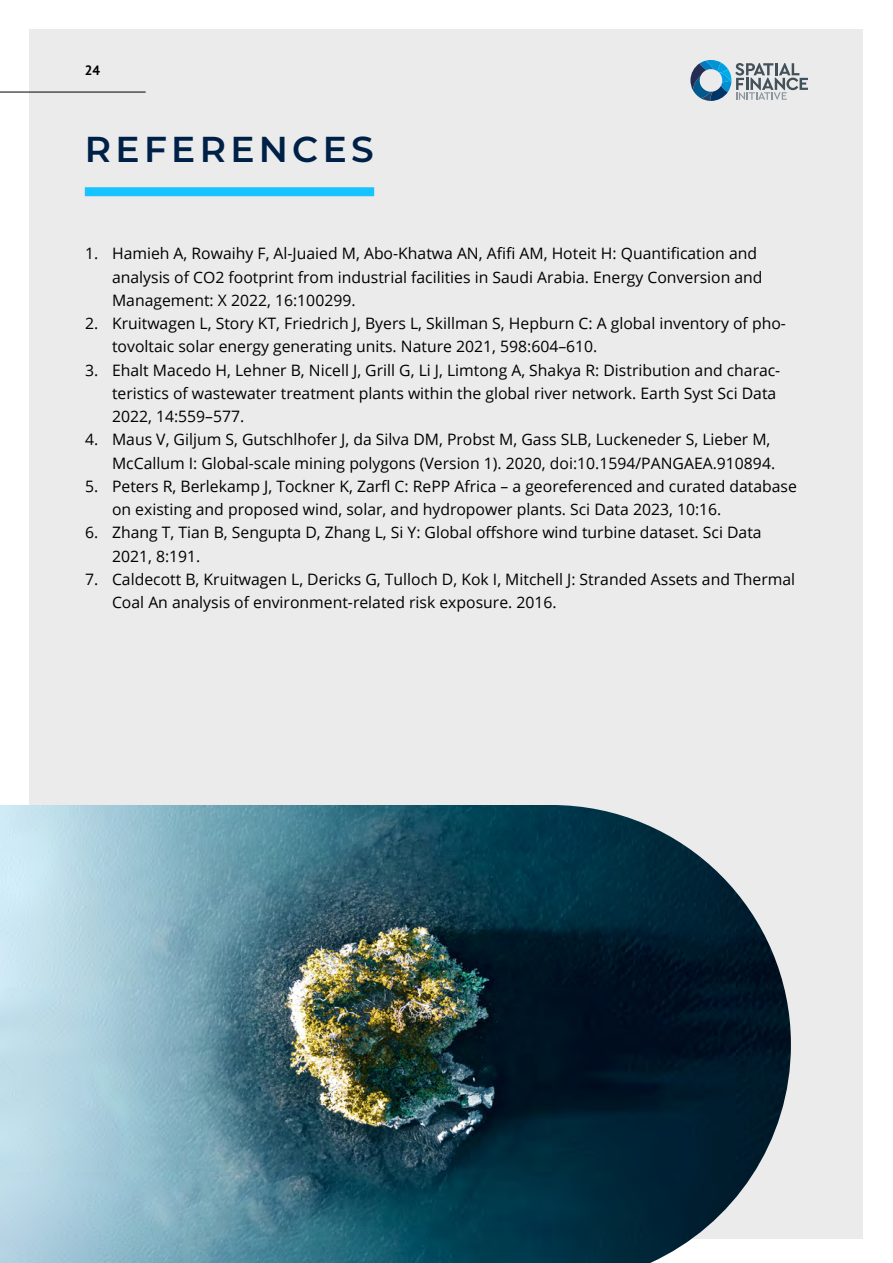
<style>
.page{position:relative;width:893px;height:1263px;background:#fff}
.page>*{position:absolute;margin:0;border:0;box-sizing:border-box;transform-origin:0 0}
.t1{font:600 36px "Montserrat";letter-spacing:.12em;color:#002147}
.t2{font:15.75px/23.2px "Open Sans";color:#000}
.t3{font:700 13.5px "PT Sans";color:#000}
</style>
<div class="page">
<div style="left:30px;top:30px;width:833px;height:1209px;background:#ebebeb"></div>
<hr style="left:0;top:92px;width:146px;height:1px;background:#000">
<img style="left:0;top:805px;width:791px;height:458px">
<svg style="left:690px;top:60px;width:118px;height:41px"></svg>
<div style="left:85px;top:187px;width:289px;height:9px;background:#18c4ff"></div>
<p class="t3" style="left:85px;top:61px;width:17px">24</p>
<h1 class="t1" style="left:85px;top:124px;width:290px">REFERENCES</h1>
<p class="t2" style="left:112px;top:242px;width:652px;text-indent:-27px">1. Hamieh A, Rowaihy F, Al-Juaied M, Abo-Khatwa AN, Afifi AM, Hoteit H: Quantification and analysis of CO2 footprint from industrial facilities in Saudi Arabia. Energy Conversion and<br>Management: X 2022, 16:100299.</p>
<p class="t2" style="left:112px;top:311px;width:675px;text-indent:-27px">2. Kruitwagen L, Story KT, Friedrich J, Byers L, Skillman S, Hepburn C: A global inventory of pho&shy;tovoltaic solar energy generating units. Nature 2021, 598:604–610.</p>
<p class="t2" style="left:112px;top:358px;width:670px;text-indent:-27px">3. Ehalt Macedo H, Lehner B, Nicell J, Grill G, Li J, Limtong A, Shakya R: Distribution and charac&shy;teristics of wastewater treatment plants within the global river network. Earth Syst Sci Data<br>2022, 14:559–577.</p>
<p class="t2" style="left:112px;top:428px;width:665px;text-indent:-27px">4. Maus V, Giljum S, Gutschlhofer J, da Silva DM, Probst M, Gass SLB, Luckeneder S, Lieber M,<br>McCallum I: Global-scale mining polygons (Version 1). 2020, doi:10.1594/PANGAEA.910894.</p>
<p class="t2" style="left:112px;top:474px;width:686px;text-indent:-27px">5. Peters R, Berlekamp J, Tockner K, Zarfl C: RePP Africa – a georeferenced and curated database on existing and proposed wind, solar, and hydropower plants. Sci Data 2023, 10:16.</p>
<p class="t2" style="left:112px;top:521px;width:651px;text-indent:-27px">6. Zhang T, Tian B, Sengupta D, Zhang L, Si Y: Global offshore wind turbine dataset. Sci Data<br>2021, 8:191.</p>
<p class="t2" style="left:112px;top:567px;width:685px;text-indent:-27px">7. Caldecott B, Kruitwagen L, Dericks G, Tulloch D, Kok I, Mitchell J: Stranded Assets and Thermal<br>Coal An analysis of environment-related risk exposure. 2016.</p>
</div>
